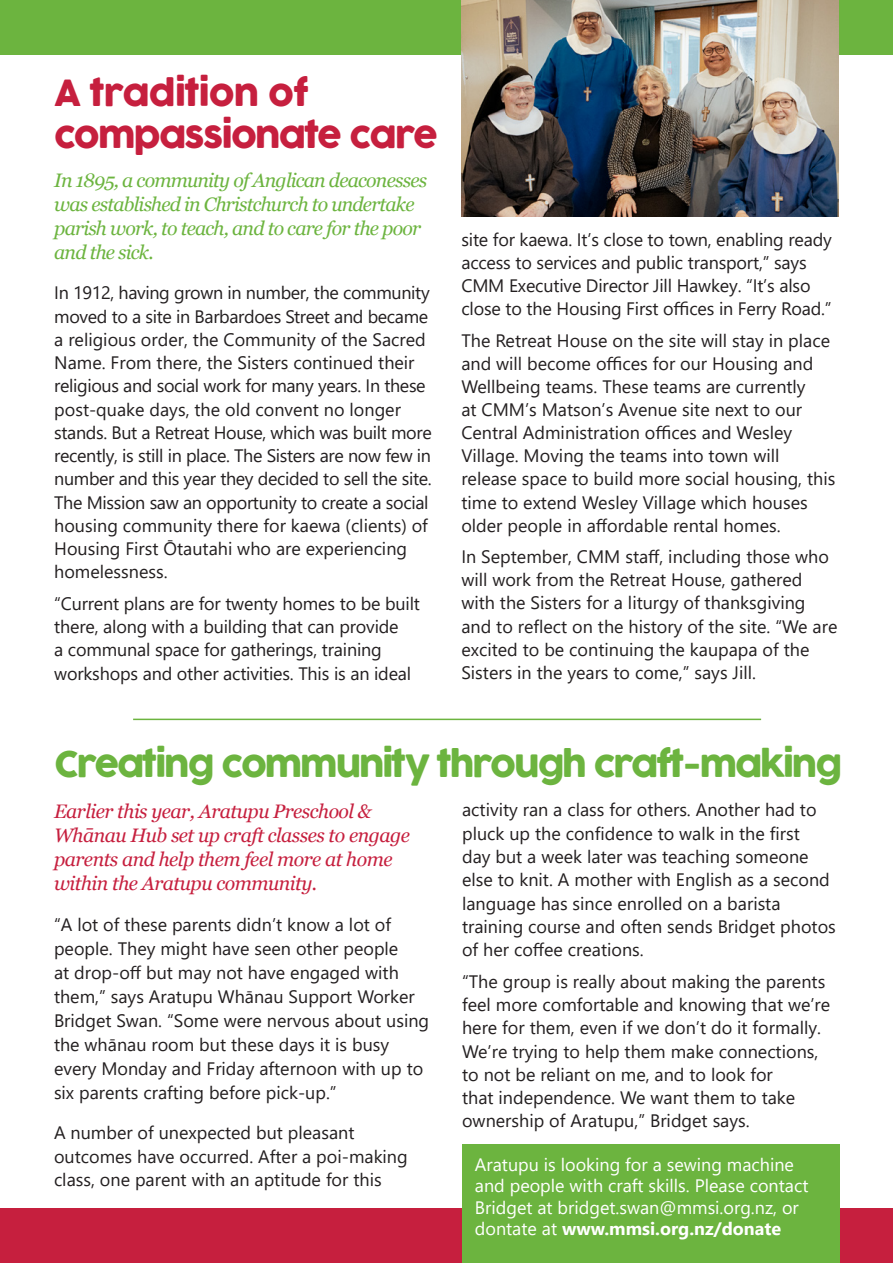
<style>
.page{position:relative;width:893px;height:1263px;background:#fff}
.page>*{position:absolute;margin:0;border:0;box-sizing:border-box;transform-origin:0 0}
.Titles{font:35.25px "Cocogoose";letter-spacing:-.06em;color:#6cb43f}
.Titles-2{font:35.25px/42px "Cocogoose";letter-spacing:-.05em;color:#c61f3e}
.Sub_Titles{font:italic 19.5px/24px "Georgia";letter-spacing:-.04em;color:#6cb43f}
.Sub_Titles-2{font:italic 19.5px/24px "Georgia";letter-spacing:-.025em;color:#c61f3e}
.Paragraph_Style_1{font:18px/23.1px "Segoe UI";color:#231f20}
.Paragraph_Style_1-2{font:18px/23.2px "Segoe UI";letter-spacing:-.02em;color:#231f20}
.Sub_Titles-3{font:18px/24px "Segoe UI";color:#231f20}
.sans_seriffed_text{font:18px/21.6px "Segoe UI";color:#fff}
.s1{font-weight:700}
</style>
<div class="page">
<div style="left:0;top:1209px;width:893px;height:54px;background:#c61f3e"></div>
<div style="left:0;top:0;width:893px;height:54px;background:#6cb43f"></div>
<div style="left:462px;top:1144px;width:377px;height:119px;background:#6cb43f"></div>
<hr style="left:133px;top:719px;width:628px;height:1px;background:#6cb43f">
<img style="left:461px;top:0;width:378px;height:217px">
<p class="Titles-2" style="left:54px;top:73px;width:386px">A tradition of compassionate care</p>
<p class="Sub_Titles" style="left:54px;top:168px;width:374px">In 1895, a community of Anglican deaconesses was established in Christchurch to undertake parish work, to teach, and to care for the poor and the sick.</p>
<p class="Paragraph_Style_1-2" style="left:54px;top:281px;width:379px">In 1912, having grown in number, the community moved to a site in Barbardoes Street and became a religious order, the Community of the Sacred Name. From there, the Sisters continued their religious and social work for many years. In these post-quake days, the old convent no longer stands. But a Retreat House, which was built more recently, is still in place. The Sisters are now few in number and this year they decided to sell the site.<br>The Mission saw an opportunity to create a social housing community there for kaewa (clients) of Housing First Ōtautahi who are experiencing homelessness.</p>
<p class="Paragraph_Style_1" style="left:54px;top:592px;width:367px">“Current plans are for twenty homes to be built there, along with a building that can provide<br>a communal space for gatherings, training workshops and other activities. This is an ideal</p>
<p class="Paragraph_Style_1" style="left:461px;top:228px;width:372px">site for kaewa. It’s close to town, enabling ready access to services and public transport,” says CMM Executive Director Jill Hawkey. “It’s also close to the Housing First offices in Ferry Road.”</p>
<p class="Paragraph_Style_1" style="left:461px;top:329px;width:376px">The Retreat House on the site will stay in place and will become offices for our Housing and Wellbeing teams. These teams are currently<br>at CMM’s Matson’s Avenue site next to our Central Administration offices and Wesley Village. Moving the teams into town will release space to build more social housing, this time to extend Wesley Village which houses older people in affordable rental homes.</p>
<p class="Paragraph_Style_1" style="left:461px;top:545px;width:378px">In September, CMM staff, including those who will work from the Retreat House, gathered with the Sisters for a liturgy of thanksgiving and to reflect on the history of the site. “We are excited to be continuing the kaupapa of the Sisters in the years to come,” says Jill.</p>
<p class="Titles" style="left:54px;top:740px;width:790px">Creating community through craft-making</p>
<p class="Sub_Titles-2" style="left:54px;top:799px;width:358px">Earlier this year, Aratupu Preschool &amp; Whānau Hub set up craft classes to engage parents and help them feel more at home within the Aratupu community.</p>
<p class="Sub_Titles-3" style="left:54px;top:912px;width:377px">“A lot of these parents didn’t know a lot of people. They might have seen other people<br>at drop-off but may not have engaged with them,” says Aratupu Whānau Support Worker Bridget Swan. “Some were nervous about using the whānau room but these days it is busy every Monday and Friday afternoon with up to six parents crafting before pick-up.”</p>
<p class="Paragraph_Style_1" style="left:54px;top:1121px;width:355px">A number of unexpected but pleasant outcomes have occurred. After a poi-making class, one parent with an aptitude for this</p>
<p class="Paragraph_Style_1" style="left:462px;top:798px;width:375px">activity ran a class for others. Another had to pluck up the confidence to walk in the first<br>day but a week later was teaching someone else to knit. A mother with English as a second language has since enrolled on a barista training course and often sends Bridget photos of her coffee creations.</p>
<p class="Paragraph_Style_1" style="left:462px;top:969px;width:370px">“The group is really about making the parents feel more comfortable and knowing that we’re here for them, even if we don’t do it formally.<br>We’re trying to help them make connections, to not be reliant on me, and to look for<br>that independence. We want them to take ownership of Aratupu,” Bridget says.</p>
<p class="sans_seriffed_text" style="left:475px;top:1153px;width:335px">Aratupu is looking for a sewing machine and people with craft skills. Please contact Bridget at bridget.swan@mmsi.org.nz, or dontate at <span class="s1">www.mmsi.org.nz/donate</span></p>
</div>
